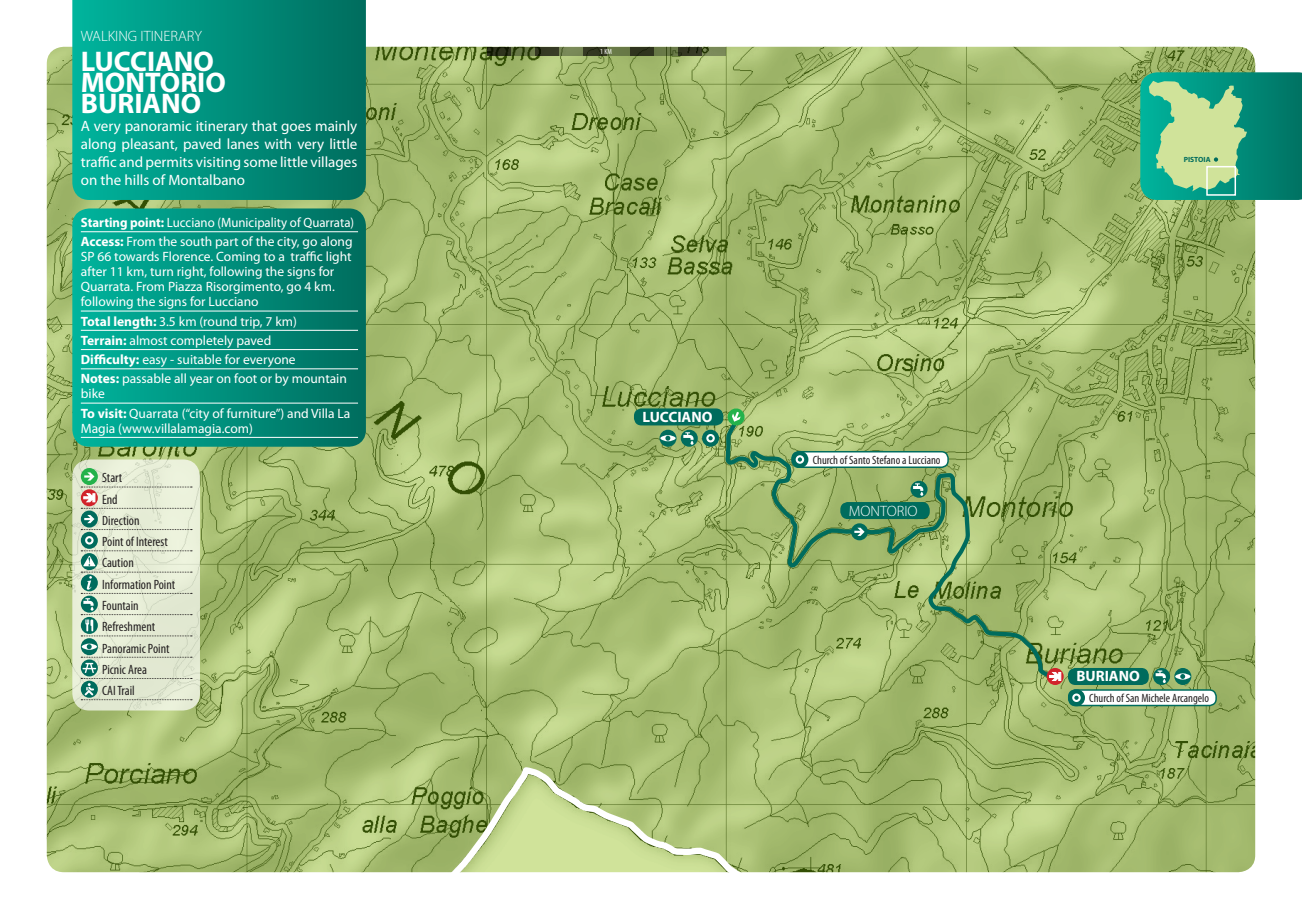
<style>
.page{position:relative;width:1302px;height:919px;background:#fff}
.page>*{position:absolute;margin:0;border:0;box-sizing:border-box;transform-origin:0 0}
.t1{font:700 28.5px/21.3px "Myriad Pro";color:#fff}
.Normale{font:15px/18px "Myriad Pro";color:#fff;text-align:justify}
.t2{font:300 15px "Myriad Pro";color:#fff}
.t3{font:700 15px "Myriad Pro";color:#fff}
.Normale-2{font:13.5px/15px "Myriad Pro";color:#fff}
.t4{font:condensed 13.5px "Myriad Pro";color:#231f20}
.Normale-3{font:13.5px "Myriad Pro";color:#fff;scale:.95 1}
.t5{font:condensed 12px "Myriad Pro";color:#231f20}
.t6{font:700 7.5px "Myriad Pro";color:#006c5d}
.t7{font:condensed 7.5px "Myriad Pro";color:#fff}
.s1{font-weight:700}
</style>
<div class="page">
<img style="left:47px;top:47px;width:1207px;height:825px">
<svg style="left:72px;top:0;width:294px;height:200px;background:#03927e"></svg>
<svg style="left:72px;top:208px;width:294px;height:238px;background:#03917e"></svg>
<hr style="left:81px;top:231px;width:277px;height:1px;background:#fff">
<hr style="left:81px;top:310px;width:277px;height:1px;background:#fff">
<hr style="left:81px;top:330px;width:277px;height:1px;background:#fff">
<hr style="left:81px;top:349px;width:277px;height:1px;background:#fff">
<hr style="left:81px;top:368px;width:277px;height:1px;background:#fff">
<hr style="left:81px;top:402px;width:277px;height:1px;background:#fff">
<hr style="left:81px;top:437px;width:277px;height:1px;background:#fff">
<svg style="left:722px;top:416px;width:332px;height:264px;background:#9cb66d"></svg>
<svg style="left:445px;top:766px;width:304px;height:107px;background:#b9cc87"></svg>
<svg style="left:1140px;top:72px;width:161px;height:128px;background:#49ac86"></svg>
<svg style="left:510px;top:47px;width:24px;height:8px"></svg>
<div style="left:606px;top:47px;width:24px;height:8px;background:#687947"></div>
<svg style="left:558px;top:47px;width:24px;height:8px"></svg>
<svg style="left:654px;top:47px;width:24px;height:8px"></svg>
<svg style="left:702px;top:47px;width:24px;height:8px"></svg>
<svg style="left:486px;top:47px;width:24px;height:8px"></svg>
<svg style="left:582px;top:47px;width:24px;height:8px"></svg>
<svg style="left:534px;top:47px;width:24px;height:8px"></svg>
<svg style="left:630px;top:47px;width:24px;height:8px"></svg>
<svg style="left:678px;top:47px;width:24px;height:8px"></svg>
<svg style="left:726px;top:407px;width:19px;height:19px"></svg>
<svg style="left:680px;top:429px;width:17px;height:17px"></svg>
<svg style="left:683px;top:432px;width:10px;height:12px"></svg>
<svg style="left:1152px;top:668px;width:17px;height:17px"></svg>
<svg style="left:1155px;top:670px;width:10px;height:13px"></svg>
<svg style="left:910px;top:480px;width:17px;height:17px"></svg>
<svg style="left:912px;top:483px;width:11px;height:12px"></svg>
<div style="left:634px;top:408px;width:89px;height:17px;background:#006c5d;border-radius:7px"></div>
<div style="left:840px;top:502px;width:89px;height:17px;background:#006c5d;border-radius:7px"></div>
<div style="left:1067px;top:668px;width:81px;height:17px;background:#006c5d;border-radius:7px"></div>
<svg style="left:1046px;top:668px;width:17px;height:17px"></svg>
<svg style="left:1049px;top:672px;width:11px;height:8px"></svg>
<div style="left:1068px;top:690px;width:147px;height:15px;background:#fff;border-radius:7px"></div>
<div style="left:1067px;top:689px;width:149px;height:17px;border:2px solid #006c5d;border-radius:7px"></div>
<div style="left:792px;top:451px;width:155px;height:16px;background:#fff;border-radius:7px"></div>
<div style="left:791px;top:451px;width:157px;height:17px;border:2px solid #006c5d;border-radius:7px"></div>
<svg style="left:1174px;top:668px;width:17px;height:17px"></svg>
<svg style="left:1174px;top:673px;width:16px;height:6px"></svg>
<svg style="left:659px;top:429px;width:17px;height:17px"></svg>
<svg style="left:659px;top:435px;width:17px;height:6px"></svg>
<div style="left:1067px;top:689px;width:17px;height:17px;background:#006c5d;border-radius:50%"></div>
<svg style="left:1071px;top:693px;width:9px;height:9px"></svg>
<svg style="left:1074px;top:695px;width:4px;height:4px"></svg>
<div style="left:791px;top:451px;width:17px;height:17px;background:#006c5d;border-radius:50%"></div>
<svg style="left:795px;top:455px;width:9px;height:8px"></svg>
<svg style="left:797px;top:457px;width:4px;height:4px"></svg>
<svg style="left:702px;top:429px;width:17px;height:17px"></svg>
<svg style="left:706px;top:434px;width:8px;height:8px"></svg>
<svg style="left:708px;top:436px;width:4px;height:4px"></svg>
<svg style="left:850px;top:523px;width:17px;height:17px"></svg>
<svg style="left:854px;top:527px;width:10px;height:9px"></svg>
<svg style="left:72px;top:459px;width:128px;height:251px;background:#e3ead3"></svg>
<svg style="left:81px;top:486px;width:111px;height:1px"></svg>
<svg style="left:81px;top:508px;width:111px;height:1px"></svg>
<svg style="left:81px;top:529px;width:111px;height:1px"></svg>
<div style="left:81px;top:468px;width:17px;height:17px;background:#23b24b;border-radius:50%"></div>
<svg style="left:84px;top:472px;width:10px;height:8px"></svg>
<svg style="left:81px;top:510px;width:17px;height:17px"></svg>
<svg style="left:84px;top:515px;width:10px;height:8px"></svg>
<svg style="left:81px;top:489px;width:17px;height:17px"></svg>
<svg style="left:84px;top:493px;width:11px;height:9px"></svg>
<svg style="left:81px;top:638px;width:17px;height:17px"></svg>
<svg style="left:81px;top:643px;width:16px;height:6px"></svg>
<svg style="left:81px;top:550px;width:111px;height:86px;background:#d0dec9"></svg>
<svg style="left:81px;top:659px;width:17px;height:17px"></svg>
<svg style="left:81px;top:656px;width:111px;height:16px;background:#ccd9c4"></svg>
<svg style="left:81px;top:678px;width:111px;height:22px;background:#c9d7c2"></svg>
<svg style="left:81px;top:531px;width:17px;height:18px"></svg>
<svg style="left:85px;top:536px;width:9px;height:8px"></svg>
<svg style="left:87px;top:538px;width:4px;height:4px"></svg>
<p class="t2" style="left:81px;top:28px;width:122px">WALKING ITINERARY</p>
<p class="t1" style="left:81px;top:51px;width:146px">LUCCIANO<br>MONTORIO</p>
<p class="t1" style="left:81px;top:93px;width:122px">BURIANO</p>
<p class="Normale" style="left:81px;top:118px;width:278px">A very panoramic itinerary that goes mainly along pleasant, paved lanes with very little traffic and permits visiting some little villages on the hills of Montalbano</p>
<p class="Normale-3" style="left:81px;top:215px;width:289px"><span class="s1">Starting point:</span> Lucciano (Municipality of Quarrata)</p>
<p class="Normale-2" style="left:81px;top:234px;width:273px"><span class="s1">Access:</span> From the south part of the city, go along SP 66 towards Florence. Coming to a traffic light after 11 km, turn right, following the signs for Quarrata. From Piazza Risorgimento, go 4 km. following the signs for Lucciano</p>
<p class="Normale-2" style="left:81px;top:314px;width:218px"><span class="s1">Total length:</span> 3.5 km (round trip, 7 km)</p>
<p class="Normale-2" style="left:81px;top:333px;width:192px"><span class="s1">Terrain:</span> almost completely paved</p>
<p class="Normale-2" style="left:81px;top:352px;width:216px"><span class="s1">Difficulty:</span> easy - suitable for everyone</p>
<p class="Normale-2" style="left:81px;top:371px;width:267px"><span class="s1">Notes:</span> passable all year on foot or by mountain bike</p>
<p class="Normale-2" style="left:81px;top:406px;width:271px"><span class="s1">To visit:</span> Quarrata (“city of furniture”) and Villa La<br>Magia (www.villalamagia.com)</p>
<p class="t4" style="left:102px;top:470px;width:22px">Start</p>
<p class="t4" style="left:102px;top:492px;width:17px">End</p>
<p class="t4" style="left:102px;top:513px;width:39px">Direction</p>
<p class="t4" style="left:102px;top:534px;width:67px">Point of Interest</p>
<p class="t4" style="left:102px;top:555px;width:33px">Caution</p>
<p class="t4" style="left:102px;top:577px;width:75px">Information Point</p>
<p class="t4" style="left:102px;top:598px;width:38px">Fountain</p>
<p class="t4" style="left:102px;top:619px;width:55px">Refreshment</p>
<p class="t4" style="left:102px;top:640px;width:69px">Panoramic Point</p>
<p class="t4" style="left:102px;top:662px;width:46px">Picnic Area</p>
<p class="t4" style="left:102px;top:683px;width:34px">CAI Trail</p>
<p class="t7" style="left:600px;top:47px;width:13px">1 KM</p>
<p class="t3" style="left:642px;top:408px;width:72px">LUCCIANO</p>
<p class="t5" style="left:812px;top:453px;width:129px">Church of Santo Stefano a Lucciano</p>
<p class="t2" style="left:848px;top:502px;width:70px">MONTORIO</p>
<p class="t6" style="left:1183px;top:155px;width:28px">PISTOIA</p>
<p class="t3" style="left:1076px;top:668px;width:65px">BURIANO</p>
<p class="t5" style="left:1089px;top:691px;width:121px">Church of San Michele Arcangelo</p>
</div>
